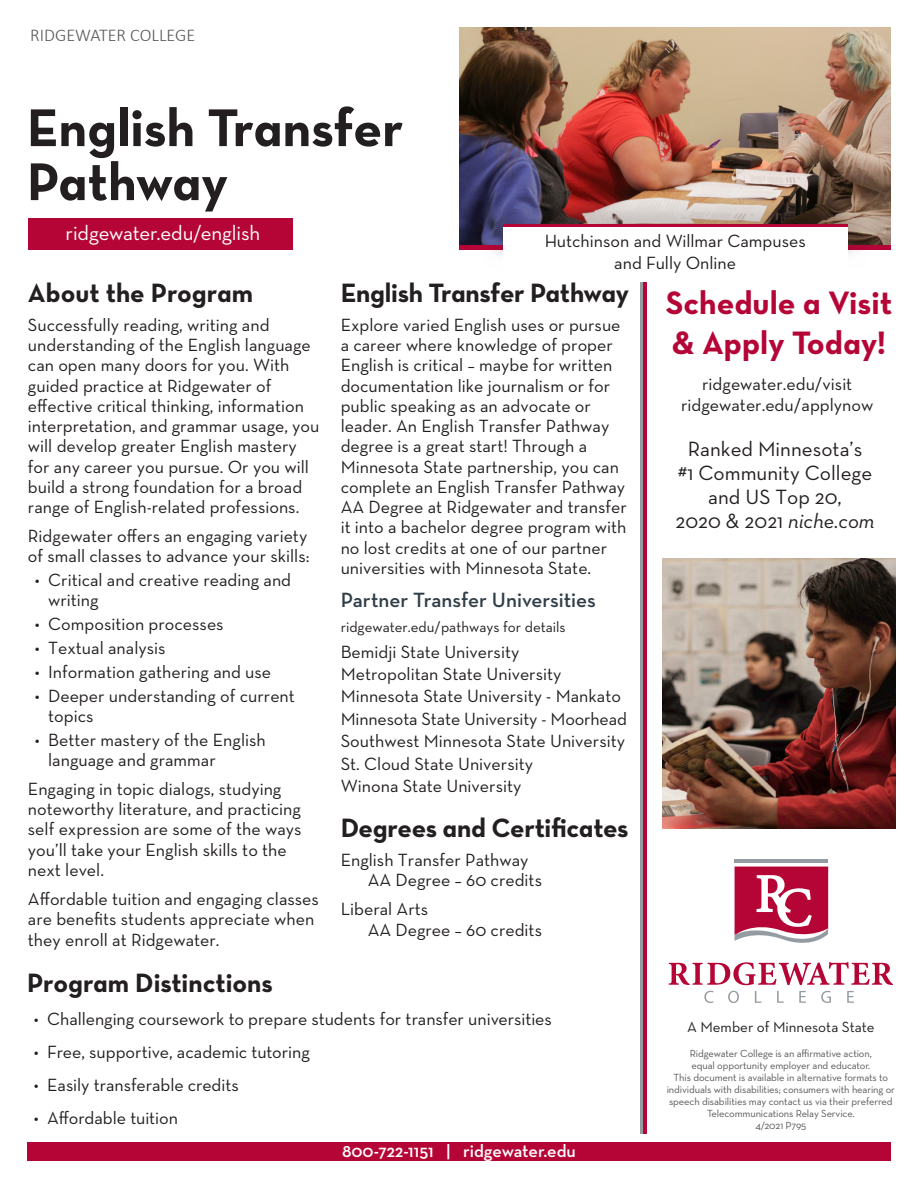
<style>
.page{position:relative;width:918px;height:1188px;background:#fff}
.page>*{position:absolute;margin:0;border:0;box-sizing:border-box;transform-origin:0 0}
.t1{font:54px/54px "Neutra Text Bold Alt";color:#231f20}
.t2{font:33px/39.6px "Neutra Text Bold Alt";color:#b50536}
.t3{font:27px "Neutra Text Bold Alt";letter-spacing:-.01em;color:#231f20}
.t4{font:21px/24px "Neutra Text";color:#231f20;text-align:center}
.t5{font:600 21px "Neutra Text";color:#303e49}
.t6{font:21px "Neutra Text";letter-spacing:-.005em;color:#fff}
.Indented_credential{font:18px/20.2px "Neutra Text";color:#231f20}
.t7{font:600 18px "Neutra Text";color:#fff}
.t8{font:300 18px "Calibri";color:#57585a}
.t9{font:15px "Neutra Text";color:#231f20}
.t10{font:10.5px/12px "Neutra Text";letter-spacing:-.01em;color:#57585a;text-align:center}
.s1{font-style:italic}
</style>
<div class="page">
<img style="left:459px;top:27px;width:432px;height:218px">
<div style="left:459px;top:245px;width:432px;height:5px;background:#b50536"></div>
<div style="left:480px;top:190px;width:391px;height:253px;background:#231f20;opacity:.21"></div>
<div style="left:503px;top:226px;width:345px;height:208px;background:#fff"></div>
<div style="left:815px;top:250px;width:65px;height:26px;background:#fff"></div>
<div style="left:459px;top:276px;width:421px;height:177px;background:#fff"></div>
<div style="left:470px;top:250px;width:65px;height:26px;background:#fff"></div>
<hr style="left:503px;top:224px;width:345px;height:3px;background:#b50536">
<div style="left:28px;top:219px;width:265px;height:31px;background:#b50536"></div>
<div style="left:27px;top:1143px;width:864px;height:18px;background:#b50536"></div>
<hr style="left:735px;top:860px;width:93px;height:3px;background:#959ca1">
<svg style="left:735px;top:867px;width:93px;height:76px"></svg>
<svg style="left:704px;top:991px;width:9px;height:12px"></svg>
<svg style="left:728px;top:991px;width:11px;height:12px"></svg>
<svg style="left:755px;top:991px;width:6px;height:12px"></svg>
<svg style="left:777px;top:991px;width:7px;height:12px"></svg>
<svg style="left:799px;top:991px;width:7px;height:12px"></svg>
<svg style="left:821px;top:991px;width:10px;height:12px"></svg>
<svg style="left:847px;top:991px;width:7px;height:12px"></svg>
<svg style="left:669px;top:962px;width:224px;height:23px"></svg>
<hr style="left:641px;top:283px;width:3px;height:851px;background:#959ca1">
<hr style="left:644px;top:283px;width:3px;height:851px;background:#b50536">
<img style="left:663px;top:558px;width:233px;height:270px">
<p class="t8" style="left:30px;top:23px;width:166px">RIDGEWATER COLLEGE</p>
<p class="t1" style="left:27px;top:100px;width:378px">English Transfer<br>Pathway</p>
<p class="t6" style="left:66px;top:220px;width:196px">ridgewater.edu/english</p>
<p class="Indented_credential" style="left:545px;top:231px;width:263px">Hutchinson and Willmar Campuses</p>
<p class="Indented_credential" style="left:614px;top:253px;width:123px">and Fully Online</p>
<p class="t3" style="left:28px;top:276px;width:227px">About the Program</p>
<p class="Indented_credential" style="left:28px;top:314px;width:293px">Successfully reading, writing and understanding of the English language can open many doors for you. With guided practice at Ridgewater of effective critical thinking, information interpretation, and grammar usage, you will develop greater English mastery for any career you pursue. Or you will build a strong foundation for a broad range of English-related professions.</p>
<p class="Indented_credential" style="left:28px;top:526px;width:283px">Ridgewater offers an engaging variety of small classes to advance your skills:</p>
<p class="Indented_credential" style="left:48px;top:570px;width:245px;text-indent:-13px">• Critical and creative reading and writing</p>
<p class="Indented_credential" style="left:35px;top:614px;width:190px">• Composition processes</p>
<p class="Indented_credential" style="left:35px;top:637px;width:132px">• Textual analysis</p>
<p class="Indented_credential" style="left:35px;top:661px;width:238px">• Information gathering and use</p>
<p class="Indented_credential" style="left:48px;top:685px;width:248px;text-indent:-13px">• Deeper understanding of current topics</p>
<p class="Indented_credential" style="left:48px;top:729px;width:219px;text-indent:-13px">• Better mastery of the English language and grammar</p>
<p class="Indented_credential" style="left:28px;top:778px;width:275px">Engaging in topic dialogs, studying noteworthy literature, and practicing self expression are some of the ways you’ll take your English skills to the next level.</p>
<p class="Indented_credential" style="left:28px;top:889px;width:293px">Affordable tuition and engaging classes are benefits students appreciate when they enroll at Ridgewater.</p>
<p class="t3" style="left:341px;top:276px;width:290px">English Transfer Pathway</p>
<p class="Indented_credential" style="left:341px;top:314px;width:288px">Explore varied English uses or pursue a career where knowledge of proper English is critical – maybe for written documentation like journalism or for public speaking as an advocate or leader. An English Transfer Pathway degree is a great start! Through a Minnesota State partnership, you can complete an English Transfer Pathway AA Degree at Ridgewater and transfer it into a bachelor degree program with no lost credits at one of our partner universities with Minnesota State.</p>
<p class="t5" style="left:341px;top:587px;width:257px">Partner Transfer Universities</p>
<p class="t9" style="left:341px;top:618px;width:227px">ridgewater.edu/pathways for details</p>
<p class="Indented_credential" style="left:341px;top:641px;width:180px">Bemidji State University</p>
<p class="Indented_credential" style="left:341px;top:663px;width:222px">Metropolitan State University</p>
<p class="Indented_credential" style="left:341px;top:686px;width:282px">Minnesota State University - Mankato</p>
<p class="Indented_credential" style="left:341px;top:708px;width:288px">Minnesota State University - Moorhead</p>
<p class="Indented_credential" style="left:341px;top:731px;width:286px">Southwest Minnesota State University</p>
<p class="Indented_credential" style="left:341px;top:753px;width:194px">St. Cloud State University</p>
<p class="Indented_credential" style="left:341px;top:775px;width:182px">Winona State University</p>
<p class="t3" style="left:341px;top:811px;width:289px">Degrees and Certificates</p>
<p class="Indented_credential" style="left:341px;top:850px;width:189px">English Transfer Pathway</p>
<p class="Indented_credential" style="left:368px;top:870px;width:176px">AA Degree – 60 credits</p>
<p class="Indented_credential" style="left:341px;top:899px;width:89px">Liberal Arts</p>
<p class="Indented_credential" style="left:368px;top:919px;width:176px">AA Degree – 60 credits</p>
<p class="t3" style="left:27px;top:966px;width:247px">Program Distinctions</p>
<p class="Indented_credential" style="left:34px;top:1008px;width:520px">• Challenging coursework to prepare students for transfer universities</p>
<p class="Indented_credential" style="left:34px;top:1041px;width:278px">• Free, supportive, academic tutoring</p>
<p class="Indented_credential" style="left:34px;top:1074px;width:207px">• Easily transferable credits</p>
<p class="Indented_credential" style="left:34px;top:1107px;width:146px">• Affordable tuition</p>
<p class="t7" style="left:342px;top:1139px;width:235px">800-722-1151 | ridgewater.edu</p>
<p class="t2" style="left:666px;top:283px;width:228px">Schedule a Visit &amp; Apply Today!</p>
<p class="Indented_credential" style="left:702px;top:373px;width:152px">ridgewater.edu/visit</p>
<p class="Indented_credential" style="left:681px;top:394px;width:194px">ridgewater.edu/applynow</p>
<p class="t4" style="left:678px;top:437px;width:196px">Ranked Minnesota’s #1 Community College and US Top 20,</p>
<p class="t4" style="left:676px;top:509px;width:201px">2020 &amp; 2021 <span class="s1">niche.com</span></p>
<p class="t9" style="left:687px;top:1018px;width:189px">A Member of Minnesota State</p>
<p class="t10" style="left:690px;top:1047px;width:184px">Ridgewater College is an affirmative action,</p>
<p class="t10" style="left:691px;top:1059px;width:181px">equal opportunity employer and educator.</p>
<p class="t10" style="left:667px;top:1071px;width:230px">This document is available in alternative formats to individuals with disabilities; consumers with hearing or speech disabilities may contact us via their preferred</p>
<p class="t10" style="left:707px;top:1107px;width:149px">Telecommunications Relay Service.</p>
<p class="t10" style="left:755px;top:1119px;width:53px">4/2021 P795</p>
</div>
